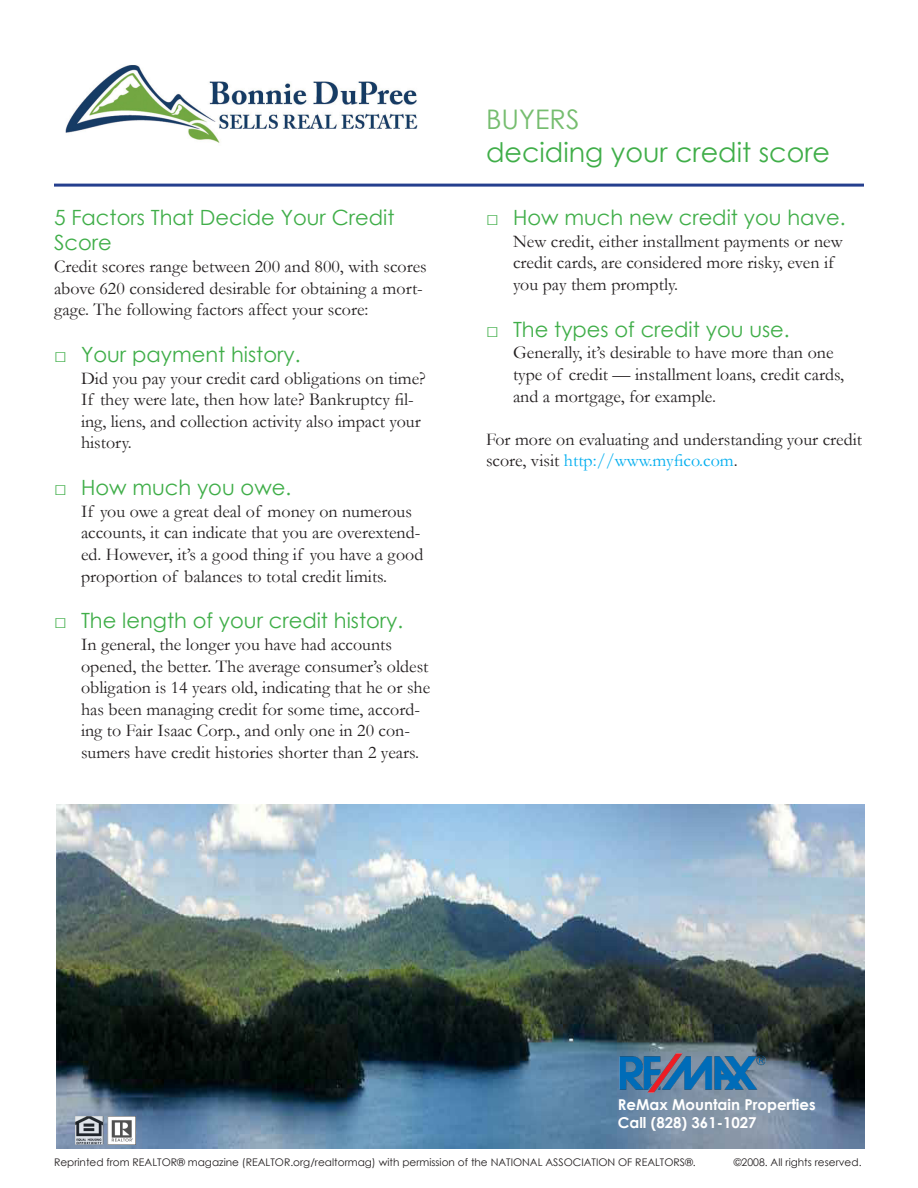
<style>
.page{position:relative;width:918px;height:1188px;background:#fff}
.page>*{position:absolute;margin:0;border:0;box-sizing:border-box;transform-origin:0 0}
.t1{font:27px "Century Gothic";color:#40ae49}
.t2{font:27px "Century Gothic";color:#76bd6f}
.Description{font:21px/25.2px "Century Gothic";color:#40ae49}
.Description-2{font:18px/21.6px "Garamond";color:#231f20}
.t3{font:700 15px/18px "Century Gothic";color:#fff}
.t4{font:10.5px "Century Gothic";color:#231f20}
.s1{font-family:"Garamond"}
.s2{color:#00aeef}
</style>
<div class="page">
<hr style="left:54px;top:184px;width:810px;height:3px;background:#253f8e">
<img style="left:65px;top:65px;width:353px;height:78px">
<img style="left:57px;top:805px;width:808px;height:343px">
<img style="left:618px;top:1049px;width:150px;height:47px">
<img style="left:76px;top:1117px;width:60px;height:28px">
<p class="Description" style="left:54px;top:205px;width:342px">5 Factors That Decide Your Credit<br>Score</p>
<p class="Description-2" style="left:54px;top:255px;width:374px">Credit scores range between 200 and 800, with scores above 620 considered desirable for obtaining a mort&shy;gage. The following factors affect your score:</p>
<p class="Description" style="left:54px;top:342px;width:248px"><span class="s1">□</span> Your payment history.</p>
<p class="Description-2" style="left:81px;top:367px;width:346px">Did you pay your credit card obligations on time?<br>If they were late, then how late? Bankruptcy fil&shy;ing, liens, and collection activity also impact your history.</p>
<p class="Description" style="left:54px;top:475px;width:239px"><span class="s1">□</span> How much you owe.</p>
<p class="Description-2" style="left:81px;top:500px;width:344px">If you owe a great deal of money on numerous accounts, it can indicate that you are overextend&shy;ed. However, it’s a good thing if you have a good proportion of balances to total credit limits.</p>
<p class="Description" style="left:54px;top:608px;width:351px"><span class="s1">□</span> The length of your credit history.</p>
<p class="Description-2" style="left:81px;top:633px;width:351px">In general, the longer you have had accounts opened, the better. The average consumer’s oldest obligation is 14 years old, indicating that he or she has been managing credit for some time, accord&shy;ing to Fair Isaac Corp., and only one in 20 con&shy;sumers have credit histories shorter than 2 years.</p>
<p class="t2" style="left:486px;top:101px;width:95px">BUYERS</p>
<p class="t1" style="left:486px;top:133px;width:346px">deciding your credit score</p>
<p class="Description" style="left:486px;top:205px;width:361px"><span class="s1">□</span> How much new credit you have.</p>
<p class="Description-2" style="left:513px;top:230px;width:331px">New credit, either installment payments or new credit cards, are considered more risky, even if you pay them promptly.</p>
<p class="Description" style="left:486px;top:316px;width:305px"><span class="s1">□</span> The types of credit you use.</p>
<p class="Description-2" style="left:513px;top:342px;width:333px">Generally, it’s desirable to have more than one type of credit — installment loans, credit cards, and a mortgage, for example.</p>
<p class="Description-2" style="left:486px;top:428px;width:378px">For more on evaluating and understanding your credit score, visit <span class="s2">http://www.myfico.com</span>.</p>
<p class="t3" style="left:618px;top:1095px;width:200px">ReMax Mountain Properties<br>Call (828) 361-1027</p>
<p class="t4" style="left:54px;top:1155px;width:643px">Reprinted from REALTOR® magazine (REALTOR.org/realtormag) with permission of the NATIONAL ASSOCIATION OF REALTORS®.</p>
<p class="t4" style="left:734px;top:1155px;width:129px">©2008. All rights reserved.</p>
</div>
